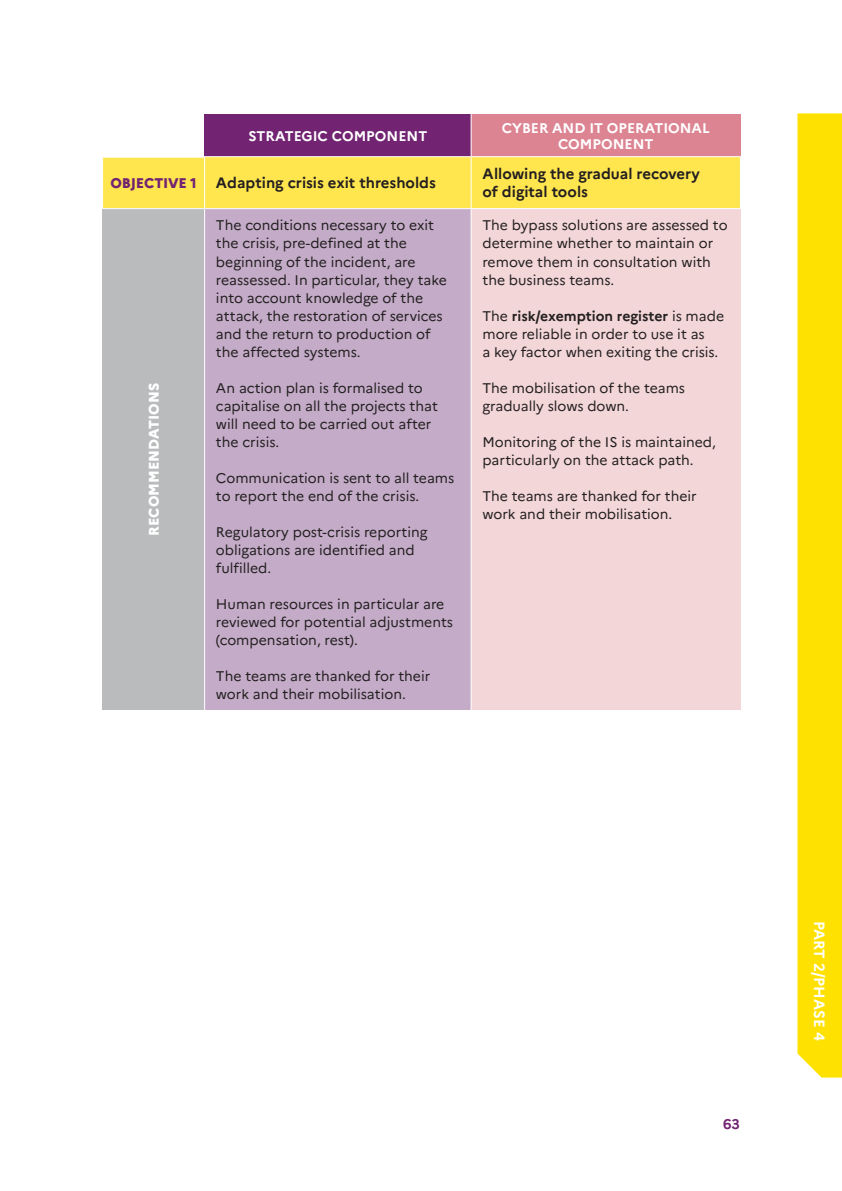
<style>
.page{position:relative;width:842px;height:1191px;background:#fff}
.page>*{position:absolute;margin:0;border:0;box-sizing:border-box;transform-origin:0 0}
.t1{font:700 15px/18px "Marianne";color:#231f20}
.t2{font:700 15px "Marianne";color:#fff}
.t3{font:14px/18px "Marianne";color:#231f20}
.t4{font:700 14px/16px "Marianne";color:#fff;text-align:center}
.texte_intitulé_table{font:800 14px "Marianne";letter-spacing:.005em;color:#fff}
.texte_intitulé_table-2{font:800 14px "Marianne";letter-spacing:-.015em;color:#722472}
.t5{font:700 14px "Marianne";color:#722472}
.s1{font-weight:700}
</style>
<div class="page">
<div style="left:205px;top:114px;width:266px;height:43px;background:#722472"></div>
<div style="left:471px;top:114px;width:269px;height:43px;background:#dd8493"></div>
<div style="left:103px;top:157px;width:637px;height:51px;background:#ffe64f"></div>
<div style="left:103px;top:209px;width:102px;height:501px;background:#b9bbbc"></div>
<div style="left:205px;top:209px;width:266px;height:501px;background:#c4acc8"></div>
<div style="left:471px;top:209px;width:269px;height:501px;background:#f3d6d8"></div>
<hr style="left:102px;top:156px;width:102px;height:2px;background:#fff">
<hr style="left:471px;top:114px;width:1px;height:42px;background:#fff">
<hr style="left:204px;top:156px;width:267px;height:1px;background:#fff">
<hr style="left:471px;top:156px;width:270px;height:1px;background:#fff">
<hr style="left:471px;top:157px;width:1px;height:51px;background:#fff">
<hr style="left:471px;top:209px;width:1px;height:501px;background:#fff">
<hr style="left:204px;top:157px;width:1px;height:51px;background:#fff">
<hr style="left:204px;top:209px;width:1px;height:501px;background:#fff">
<svg style="left:797px;top:113px;width:45px;height:964px;background:#ffe210"></svg>
<p class="t4" style="left:248px;top:128px;width:180px">STRATEGIC COMPONENT</p>
<p class="t4" style="left:502px;top:120px;width:209px">CYBER AND IT OPERATIONAL<br>COMPONENT</p>
<p class="texte_intitulé_table-2" style="left:111px;top:174px;width:88px">OBJECTIVE 1</p>
<p class="t1" style="left:216px;top:174px;width:221px">Adapting crisis exit thresholds</p>
<p class="t1" style="left:482px;top:165px;width:219px">Allowing the gradual recovery of digital tools</p>
<p class="texte_intitulé_table" style="left:145px;top:536px;width:155px;rotate:-90deg">RECOMMENDATIONS</p>
<p class="t3" style="left:216px;top:216px;width:232px">The conditions necessary to exit the crisis, pre-defined at the beginning of the incident, are reassessed. In particular, they take into account knowledge of the attack, the restoration of services and the return to production of the affected systems.</p>
<p class="t3" style="left:216px;top:378px;width:223px">An action plan is formalised to capitalise on all the projects that will need to be carried out after the crisis.</p>
<p class="t3" style="left:216px;top:468px;width:240px">Communication is sent to all teams to report the end of the crisis.</p>
<p class="t3" style="left:216px;top:522px;width:213px">Regulatory post-crisis reporting obligations are identified and fulfilled.</p>
<p class="t3" style="left:216px;top:594px;width:239px">Human resources in particular are reviewed for potential adjustments (compensation, rest).</p>
<p class="t3" style="left:216px;top:666px;width:216px">The teams are thanked for their work and their mobilisation.</p>
<p class="t3" style="left:482px;top:216px;width:247px">The bypass solutions are assessed to determine whether to maintain or remove them in consultation with the business teams.</p>
<p class="t3" style="left:482px;top:306px;width:243px">The <span class="s1">risk/exemption register</span> is made more reliable in order to use it as<br>a key factor when exiting the crisis.</p>
<p class="t3" style="left:482px;top:378px;width:204px">The mobilisation of the teams gradually slows down.</p>
<p class="t3" style="left:482px;top:432px;width:235px">Monitoring of the IS is maintained, particularly on the attack path.</p>
<p class="t3" style="left:482px;top:486px;width:216px">The teams are thanked for their work and their mobilisation.</p>
<p class="t5" style="left:723px;top:1115px;width:18px">63</p>
<p class="t2" style="left:829px;top:920px;width:121px;rotate:90deg">PART 2/PHASE 4</p>
</div>
